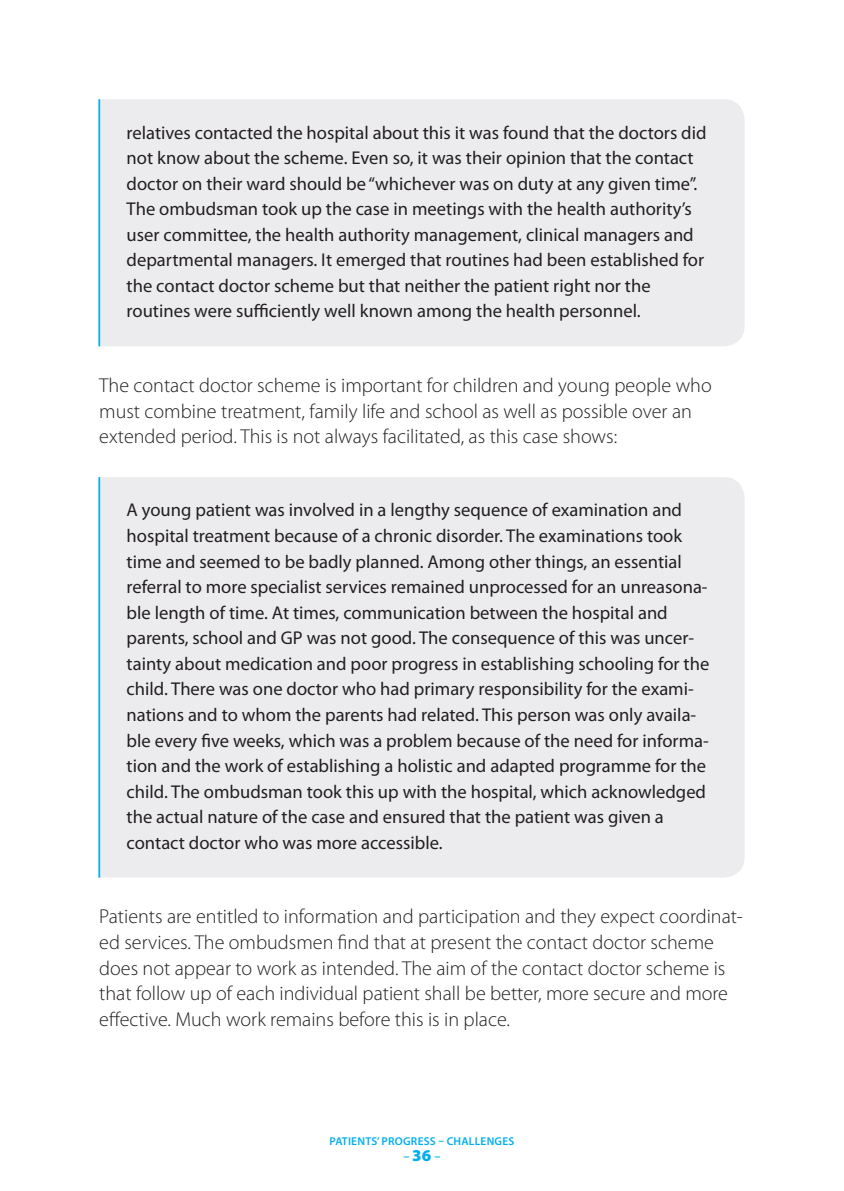
<style>
.page{position:relative;width:844px;height:1191px;background:#fff}
.page>*{position:absolute;margin:0;border:0;box-sizing:border-box;transform-origin:0 0}
.t1{font:300 20.12px/25.6px "Myriad Pro";color:#231f20}
.t2{font:18.55px/25.6px "Myriad Pro";color:#231f20}
.t3{font:600 12.25px "Myriad Pro";color:#00aeef}
.t4{font:600 11.38px "Myriad Pro";letter-spacing:.02em;color:#00aeef}
.s1{font-weight:900;font-size:16.62px}
</style>
<div class="page">
<div style="left:100px;top:99px;width:644px;height:247px;background:#ececee"></div>
<hr style="left:98px;top:99px;width:2px;height:247px;background:#00aeef">
<div style="left:100px;top:477px;width:644px;height:400px;background:#ececee"></div>
<hr style="left:98px;top:477px;width:2px;height:400px;background:#00aeef">
<p class="t2" style="left:126px;top:119px;width:581px">relatives contacted the hospital about this it was found that the doctors did not know about the scheme. Even so, it was their opinion that the contact doctor on their ward should be “whichever was on duty at any given time”.<br>The ombudsman took up the case in meetings with the health authority’s user committee, the health authority management, clinical managers and departmental managers. It emerged that routines had been established for the contact doctor scheme but that neither the patient right nor the routines were sufficiently well known among the health personnel.</p>
<p class="t1" style="left:99px;top:373px;width:613px">The contact doctor scheme is important for children and young people who must combine treatment, family life and school as well as possible over an extended period. This is not always facilitated, as this case shows:</p>
<p class="t2" style="left:126px;top:497px;width:584px">A young patient was involved in a lengthy sequence of examination and hospital treatment because of a chronic disorder. The examinations took time and seemed to be badly planned. Among other things, an essential referral to more specialist services remained unprocessed for an unreasona&shy;ble length of time. At times, communication between the hospital and parents, school and GP was not good. The consequence of this was uncer&shy;tainty about medication and poor progress in establishing schooling for the child. There was one doctor who had primary responsibility for the exami&shy;nations and to whom the parents had related. This person was only availa&shy;ble every five weeks, which was a problem because of the need for informa&shy;tion and the work of establishing a holistic and adapted programme for the child. The ombudsman took this up with the hospital, which acknowledged the actual nature of the case and ensured that the patient was given a contact doctor who was more accessible.</p>
<p class="t1" style="left:99px;top:904px;width:645px">Patients are entitled to information and participation and they expect coordinat&shy;ed services. The ombudsmen find that at present the contact doctor scheme does not appear to work as intended. The aim of the contact doctor scheme is that follow up of each individual patient shall be better, more secure and more effective. Much work remains before this is in place.</p>
<p class="t4" style="left:329px;top:1134px;width:186px">PATIENTS’ PROGRESS – CHALLENGES</p>
<p class="t3" style="left:403px;top:1149px;width:39px">– <span class="s1">36</span> –</p>
</div>
